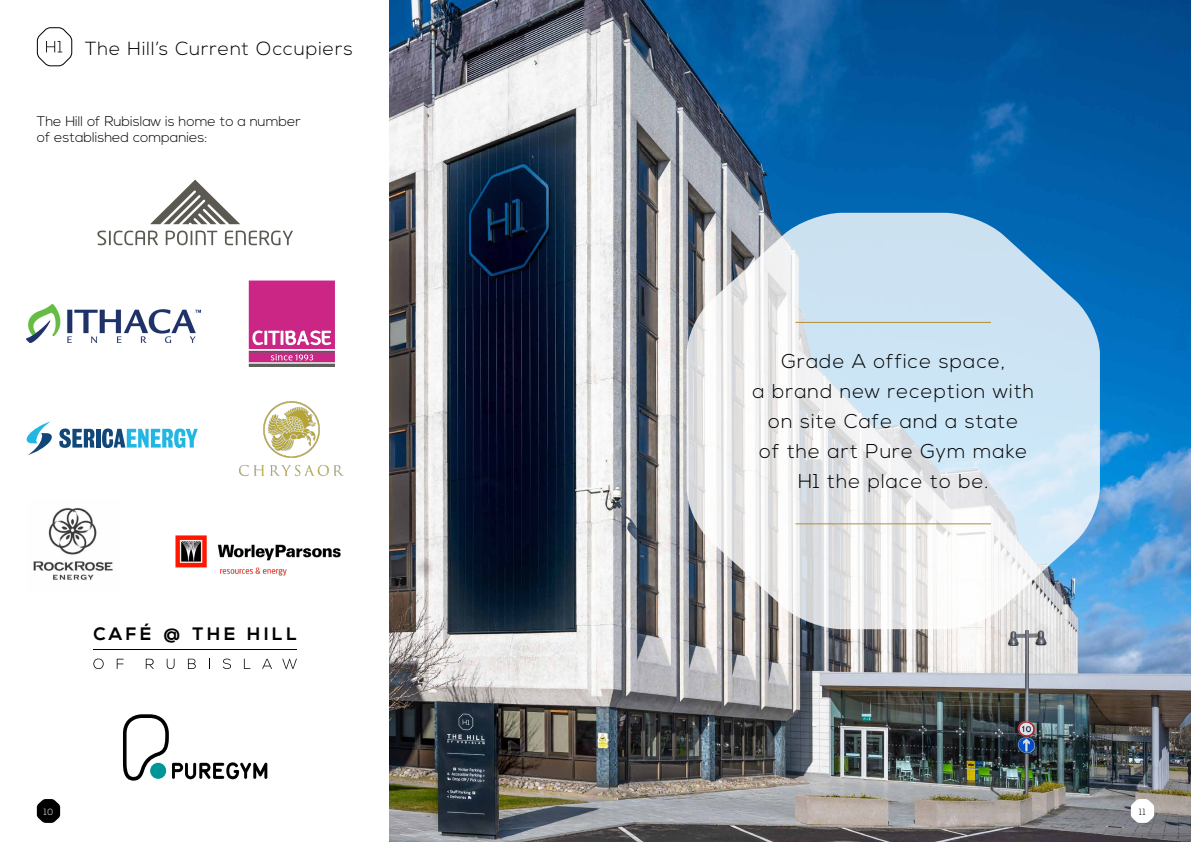
<style>
.page{position:relative;width:1191px;height:842px;background:#fff}
.page>*{position:absolute;margin:0;border:0;box-sizing:border-box;transform-origin:0 0}
.t1{font:300 20px/30px "Nexa";letter-spacing:.05em;color:#000;text-align:center}
.t2{font:300 19px "Nexa";letter-spacing:.05em;color:#000}
.t3{font:700 18px "Nexa";letter-spacing:.2em;color:#000}
.t4{font:300 14px/16px "Nexa";color:#000}
.t5{font:300 9px "Nexa";color:#fff}
.t6{font:300 9px "Nexa";color:#000}
</style>
<div class="page">
<img style="left:389px;top:0;width:802px;height:842px">
<svg style="left:1130px;top:799px;width:24px;height:24px"></svg>
<svg style="left:37px;top:799px;width:23px;height:24px"></svg>
<svg style="left:36px;top:27px;width:37px;height:40px"></svg>
<svg style="left:686px;top:213px;width:414px;height:416px"></svg>
<hr style="left:795px;top:523px;width:196px;height:1px;background:#b48e39">
<hr style="left:795px;top:322px;width:196px;height:1px;background:#b48e39">
<svg style="left:97px;top:231px;width:196px;height:14px"></svg>
<svg style="left:150px;top:180px;width:90px;height:44px"></svg>
<svg style="left:123px;top:714px;width:144px;height:67px"></svg>
<div style="left:150px;top:763px;width:16px;height:16px;background:#009596;border-radius:50%"></div>
<svg style="left:93px;top:658px;width:11px;height:11px"></svg>
<svg style="left:117px;top:659px;width:7px;height:10px"></svg>
<svg style="left:146px;top:659px;width:8px;height:10px"></svg>
<svg style="left:167px;top:659px;width:7px;height:10px"></svg>
<svg style="left:188px;top:659px;width:8px;height:10px"></svg>
<svg style="left:223px;top:659px;width:8px;height:10px"></svg>
<svg style="left:244px;top:659px;width:6px;height:10px"></svg>
<svg style="left:262px;top:659px;width:10px;height:10px"></svg>
<svg style="left:282px;top:659px;width:15px;height:10px"></svg>
<hr style="left:93px;top:649px;width:204px;height:1px;background:#000">
<img style="left:175px;top:535px;width:166px;height:40px">
<img style="left:248px;top:281px;width:87px;height:85px">
<svg style="left:27px;top:421px;width:25px;height:34px"></svg>
<svg style="left:59px;top:428px;width:35px;height:20px"></svg>
<hr style="left:96px;top:429px;width:4px;height:19px;background:#104778">
<svg style="left:102px;top:428px;width:96px;height:20px"></svg>
<img style="left:239px;top:401px;width:104px;height:75px">
<img style="left:33px;top:507px;width:80px;height:73px">
<img style="left:27px;top:304px;width:173px;height:38px">
<p class="t2" style="left:85px;top:37px;width:269px">The Hill’s Current Occupiers</p>
<p class="t4" style="left:37px;top:114px;width:266px">The Hill of Rubislaw is home to a number of established companies:</p>
<p class="t3" style="left:93px;top:623px;width:205px">CAFÉ @ THE HILL</p>
<p class="t1" style="left:752px;top:347px;width:283px">Grade A office space,<br>a brand new reception with on site Cafe and a state<br>of the art Pure Gym make<br>H1 the place to be.</p>
<p class="t5" style="left:44px;top:806px;width:11px">10</p>
<p class="t6" style="left:1139px;top:806px;width:8px">11</p>
</div>
